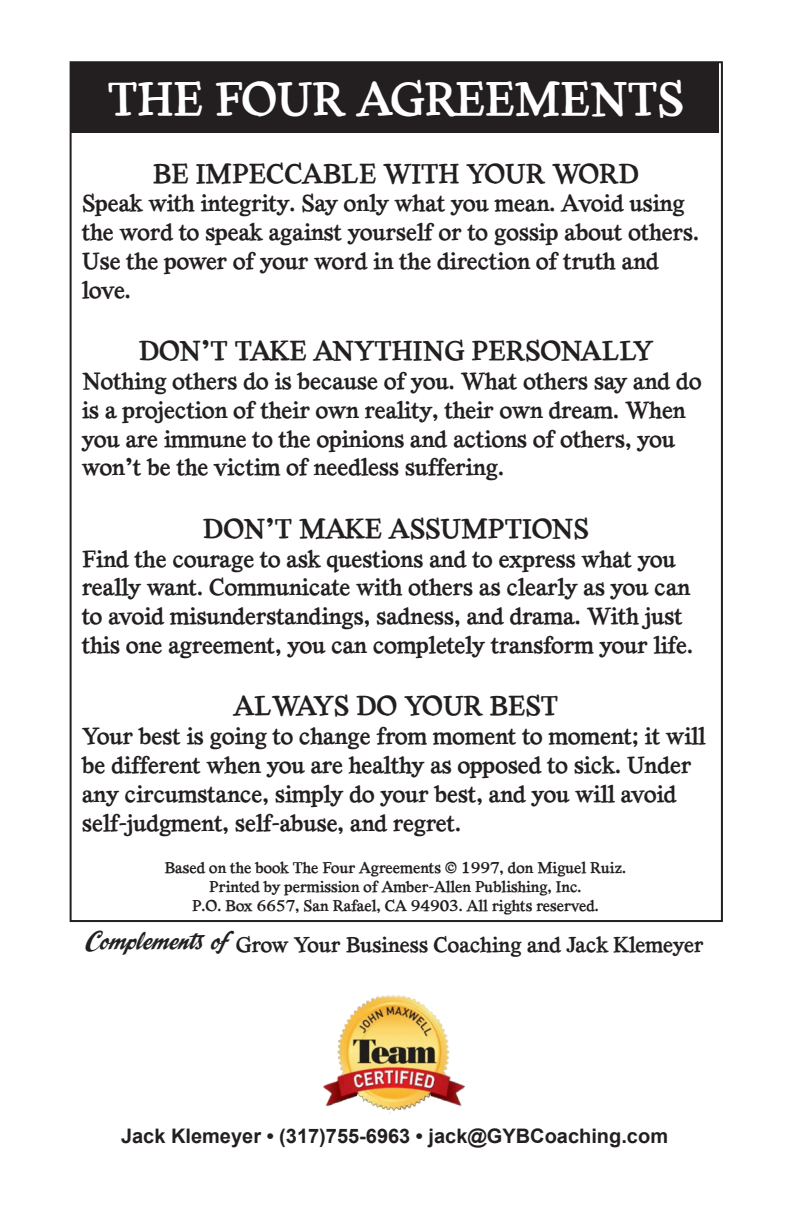
<style>
.page{position:relative;width:792px;height:1224px;background:#fff}
.page>*{position:absolute;margin:0;border:0;box-sizing:border-box;transform-origin:0 0}
.t1{font:48px "CC Extra Extra";color:#fff}
.t2{font:28px "CC Extra Extra";color:#231f20}
.t3{font:24px/28.8px "CC Extra Extra";color:#231f20}
.t4{font:22px "CC Extra Extra";color:#231f20}
.t5{font:700 20px "Arial";color:#231f20}
.t6{font:16px "CC Extra Extra";color:#231f20}
.s1{font-family:"CC Spills";font-size:28px}
</style>
<div class="page">
<div style="left:71px;top:62px;width:648px;height:71px;background:#231f20"></div>
<img style="left:323px;top:994px;width:142px;height:120px">
<p class="t1" style="left:108px;top:77px;width:578px">THE FOUR AGREEMENTS</p>
<p class="t2" style="left:153px;top:161px;width:487px">BE IMPECCABLE WITH YOUR WORD</p>
<p class="t3" style="left:82px;top:190px;width:619px">Speak with integrity. Say only what you mean. Avoid using the word to speak against yourself or to gossip about others.<br>Use the power of your word in the direction of truth and love.</p>
<p class="t2" style="left:139px;top:338px;width:516px">DON’T TAKE ANYTHING PERSONALLY</p>
<p class="t3" style="left:82px;top:368px;width:621px">Nothing others do is because of you. What others say and do is a projection of their own reality, their own dream. When you are immune to the opinions and actions of others, you won’t be the victim of needless suffering.</p>
<p class="t2" style="left:203px;top:516px;width:388px">DON’T MAKE ASSUMPTIONS</p>
<p class="t3" style="left:82px;top:546px;width:612px">Find the courage to ask questions and to express what you really want. Communicate with others as clearly as you can to avoid misunderstandings, sadness, and drama. With just this one agreement, you can completely transform your life.</p>
<p class="t2" style="left:234px;top:693px;width:326px">ALWAYS DO YOUR BEST</p>
<p class="t3" style="left:82px;top:723px;width:625px">Your best is going to change from moment to moment; it will be different when you are healthy as opposed to sick. Under any circumstance, simply do your best, and you will avoid self-judgment, self-abuse, and regret.</p>
<p class="t6" style="left:165px;top:860px;width:463px">Based on the book The Four Agreements © 1997, don Miguel Ruiz.</p>
<p class="t6" style="left:209px;top:879px;width:374px">Printed by permission of Amber-Allen Publishing, Inc.</p>
<p class="t6" style="left:192px;top:899px;width:408px">P.O. Box 6657, San Rafael, CA 94903. All rights reserved.</p>
<p class="t4" style="left:86px;top:935px;width:619px"><span class="s1">Complements of</span> Grow Your Business Coaching and Jack Klemeyer</p>
<p class="t5" style="left:121px;top:1122px;width:549px">Jack Klemeyer • (317)755-6963 • jack@GYBCoaching.com</p>
</div>
